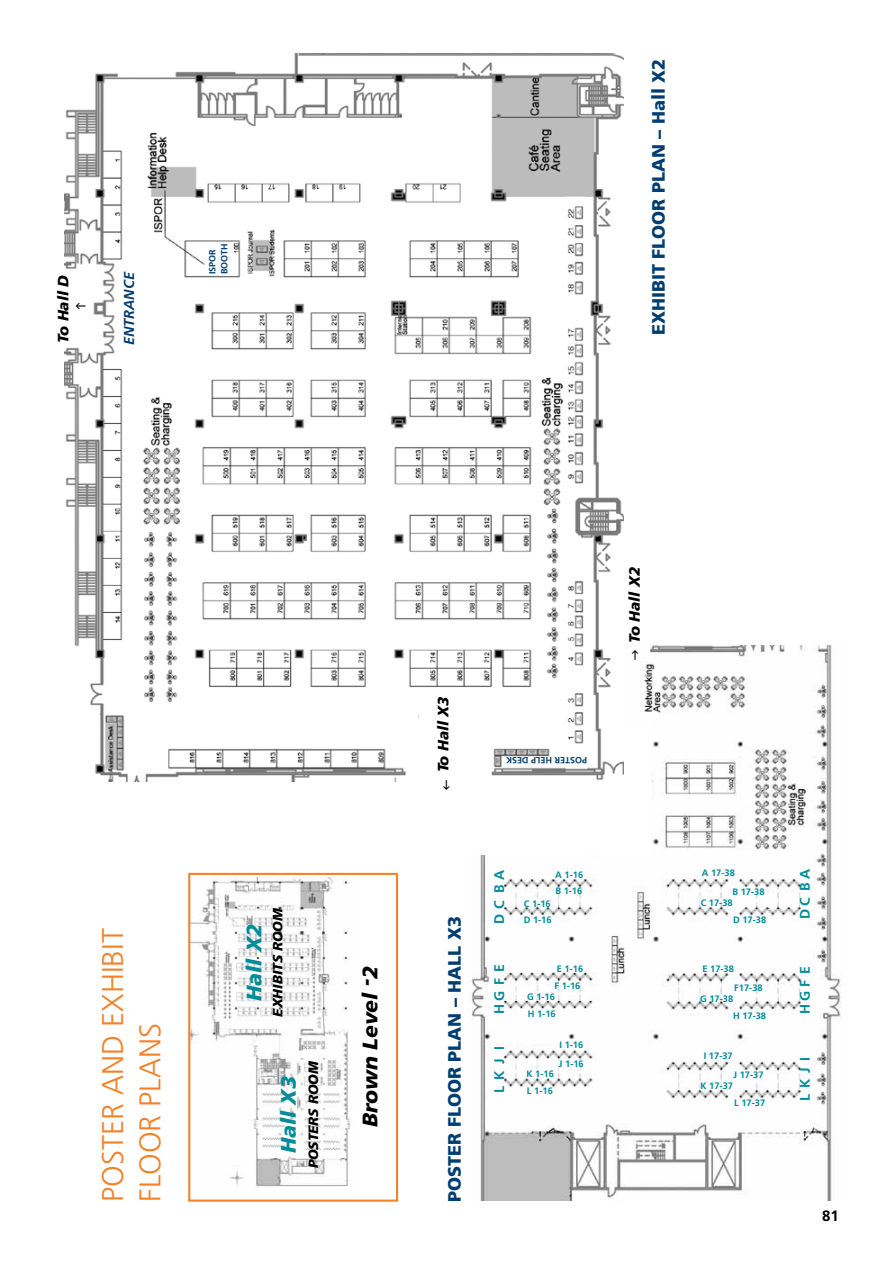
<style>
.page{position:relative;width:893px;height:1263px;background:#fff}
.page>*{position:absolute;margin:0;border:0;box-sizing:border-box;transform-origin:0 0}
.t1{font:300 30px/37.5px "Frutiger";color:#f58025}
.t2{font:italic 900 21px "Frutiger";color:#008c99}
.t3{font:italic 900 21px "Frutiger";color:#000}
.t4{font:900 18px "Frutiger";color:#003e72}
.t5{font:italic 900 15px "Frutiger";color:#000}
.t6{font:700 15px "Frutiger";color:#000}
.t7{font:italic 700 14.4px "Frutiger";color:#003e72}
.t8{font:700 13.95px "Frutiger";letter-spacing:.385em;color:#008c99}
.t9{font:italic 900 13.5px "Frutiger";color:#000}
.t10{font:700 9.3px "Frutiger";color:#008c99}
.t11{font:700 9px/12px "Frutiger";color:#003e72}
</style>
<div class="page">
<img style="left:191px;top:877px;width:160px;height:310px">
<div style="left:188px;top:873px;width:210px;height:329px;border:2px solid #f58025"></div>
<img style="left:471px;top:645px;width:371px;height:555px">
<div style="left:417px;top:723px;width:234px;height:132px;background:#fff"></div>
<img style="left:65px;top:53px;width:559px;height:729px">
<svg style="left:632px;top:650px;width:6px;height:10px"></svg>
<svg style="left:76px;top:303px;width:10px;height:5px"></svg>
<h3 class="t5" style="left:54px;top:343px;width:69px;rotate:-90deg">To Hall D</h3>
<h3 class="t7" style="left:121px;top:345px;width:75px;rotate:-90deg">ENTRANCE</h3>
<p class="t11" style="left:206px;top:274px;width:31px;rotate:-90deg">ISPOR<br>BOOTH</p>
<h3 class="t4" style="left:647px;top:335px;width:278px;rotate:-90deg">Exhibit Floor Plan – Hall X2</h3>
<h1 class="t1" style="left:94px;top:1202px;width:275px;rotate:-90deg">POSTER AND EXHIBIT<br>FLOOR PLANS</h1>
<h2 class="t2" style="left:241px;top:1001px;width:78px;rotate:-90deg">Hall X2</h2>
<h3 class="t9" style="left:270px;top:1017px;width:110px;rotate:-90deg">exhibits ROOM</h3>
<h2 class="t2" style="left:276px;top:1153px;width:78px;rotate:-90deg">Hall X3</h2>
<h3 class="t9" style="left:306px;top:1168px;width:109px;rotate:-90deg">POSTERs ROOM</h3>
<h2 class="t3" style="left:358px;top:1127px;width:162px;rotate:-90deg">Brown Level -2</h2>
<h3 class="t5" style="left:434px;top:772px;width:77px;rotate:-90deg">To Hall X3</h3>
<p class="t11" style="left:529px;top:767px;width:13px;rotate:-180deg">DESK</p>
<p class="t11" style="left:552px;top:767px;width:13px;rotate:-180deg">HELP</p>
<p class="t11" style="left:587px;top:767px;width:12px;rotate:-180deg">O S T E RP</p>
<h3 class="t4" style="left:444px;top:1202px;width:287px;rotate:-90deg">Poster Floor Plan – Hall X3</h3>
<h3 class="t8" style="left:491px;top:923px;width:52px;rotate:-90deg">DC BA</h3>
<h3 class="t8" style="left:491px;top:1014px;width:52px;rotate:-90deg">HGFE</h3>
<h3 class="t8" style="left:491px;top:1093px;width:48px;rotate:-90deg">LKJI</h3>
<p class="t10" style="left:555px;top:869px;width:29px">A 1-16</p>
<p class="t10" style="left:555px;top:885px;width:28px">B 1-16</p>
<p class="t10" style="left:524px;top:898px;width:28px">C 1-16</p>
<p class="t10" style="left:524px;top:914px;width:29px">D 1-16</p>
<p class="t10" style="left:557px;top:963px;width:28px">E 1-16</p>
<p class="t10" style="left:554px;top:980px;width:27px">F 1-16</p>
<p class="t10" style="left:527px;top:991px;width:29px">G 1-16</p>
<p class="t10" style="left:528px;top:1008px;width:29px">H 1-16</p>
<p class="t10" style="left:559px;top:1039px;width:25px">I 1-16</p>
<p class="t10" style="left:559px;top:1058px;width:26px">J 1-16</p>
<p class="t10" style="left:526px;top:1068px;width:29px">K 1-16</p>
<p class="t10" style="left:527px;top:1086px;width:27px">L 1-16</p>
<h3 class="t5" style="left:626px;top:643px;width:77px;rotate:-90deg">To Hall X2</h3>
<p class="t10" style="left:702px;top:868px;width:35px">A 17-38</p>
<p class="t10" style="left:732px;top:887px;width:34px">B 17-38</p>
<p class="t10" style="left:701px;top:897px;width:34px">C 17-38</p>
<p class="t10" style="left:733px;top:914px;width:35px">D 17-38</p>
<p class="t10" style="left:702px;top:964px;width:33px">E 17-38</p>
<p class="t10" style="left:734px;top:983px;width:30px">F17-38</p>
<p class="t10" style="left:700px;top:993px;width:35px">G 17-38</p>
<p class="t10" style="left:733px;top:1010px;width:35px">H 17-38</p>
<p class="t10" style="left:704px;top:1051px;width:30px">I 17-37</p>
<p class="t10" style="left:733px;top:1070px;width:32px">J 17-37</p>
<p class="t10" style="left:700px;top:1080px;width:34px">K 17-37</p>
<p class="t10" style="left:734px;top:1097px;width:33px">L 17-37</p>
<h3 class="t8" style="left:797px;top:919px;width:49px;rotate:-90deg">DC BA</h3>
<h3 class="t8" style="left:797px;top:1014px;width:49px;rotate:-90deg">HGFE</h3>
<h3 class="t8" style="left:797px;top:1101px;width:45px;rotate:-90deg">LKJI</h3>
<h3 class="t6" style="left:822px;top:1206px;width:18px">81</h3>
</div>
